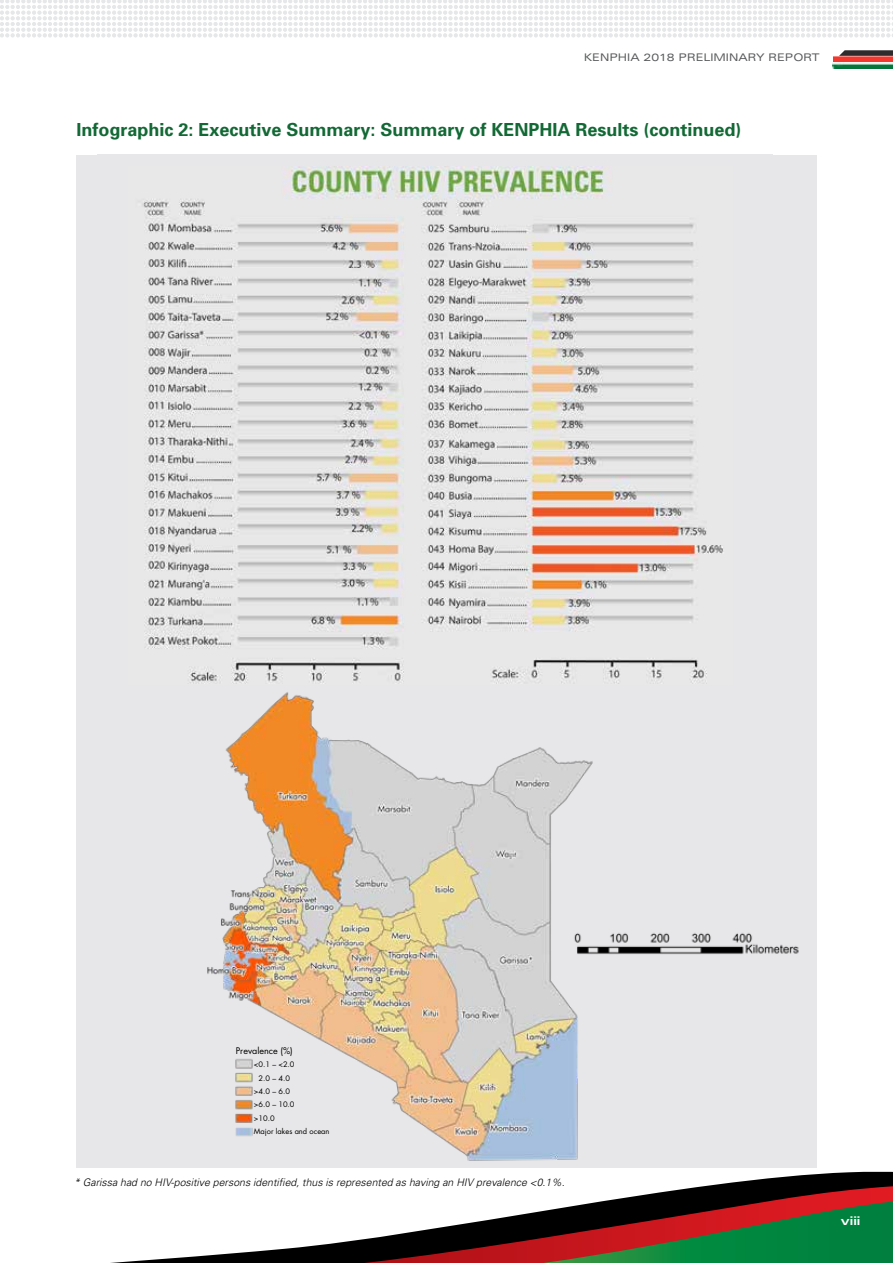
<style>
.page{position:relative;width:893px;height:1263px;background:#fff}
.page>*{position:absolute;margin:0;border:0;box-sizing:border-box;transform-origin:0 0}
.t1{font:700 18px "Univers";color:#136935}
.t2{font:700 expanded 12px "Univers";color:#fff}
.t3{font:italic 300 10.5px "Univers";color:#000}
.t4{font:expanded 10.5px "Univers";color:#58595b}
.t5{font:8.85px "Futura";color:#000}
.t6{font:7.35px "Futura";color:#000}
</style>
<div class="page">
<svg style="left:110px;top:1171px;width:783px;height:92px"></svg>
<svg style="left:364px;top:1186px;width:529px;height:77px"></svg>
<svg style="left:0;top:0;width:893px;height:37px"></svg>
<svg style="left:839px;top:50px;width:54px;height:6px"></svg>
<div style="left:833px;top:56px;width:60px;height:6px;background:#f3392f"></div>
<img style="left:832px;top:63px;width:61px;height:5px">
<div style="left:691px;top:155px;width:125px;height:1012px;background:#e7e7e9"></div>
<div style="left:97px;top:154px;width:675px;height:99px;background:#e7e7e9"></div>
<img style="left:129px;top:166px;width:603px;height:519px">
<img style="left:76px;top:688px;width:561px;height:477px">
<img style="left:565px;top:924px;width:238px;height:83px">
<p class="t4" style="left:584px;top:52px;width:237px">KENPHIA 2018 PRELIMINARY REPORT</p>
<h1 class="t1" style="left:76px;top:118px;width:667px">Infographic 2: Executive Summary: Summary of KENPHIA Results (continued)</h1>
<p class="t5" style="left:236px;top:1045px;width:59px">Prevalence (%)</p>
<p class="t6" style="left:254px;top:1060px;width:42px">&lt;0.1 – &lt;2.0</p>
<p class="t6" style="left:258px;top:1073px;width:33px">2.0 – 4.0</p>
<p class="t6" style="left:254px;top:1086px;width:38px">&gt;4.0 – 6.0</p>
<p class="t6" style="left:254px;top:1099px;width:42px">&gt;6.0 – 10.0</p>
<p class="t6" style="left:254px;top:1113px;width:22px">&gt;10.0</p>
<p class="t6" style="left:254px;top:1126px;width:77px">Major lakes and ocean</p>
<p class="t3" style="left:74px;top:1176px;width:492px">* Garissa had no HIV-positive persons identified, thus is represented as having an HIV prevalence &lt;0.1%.</p>
<p class="t2" style="left:841px;top:1214px;width:21px">viii</p>
</div>
